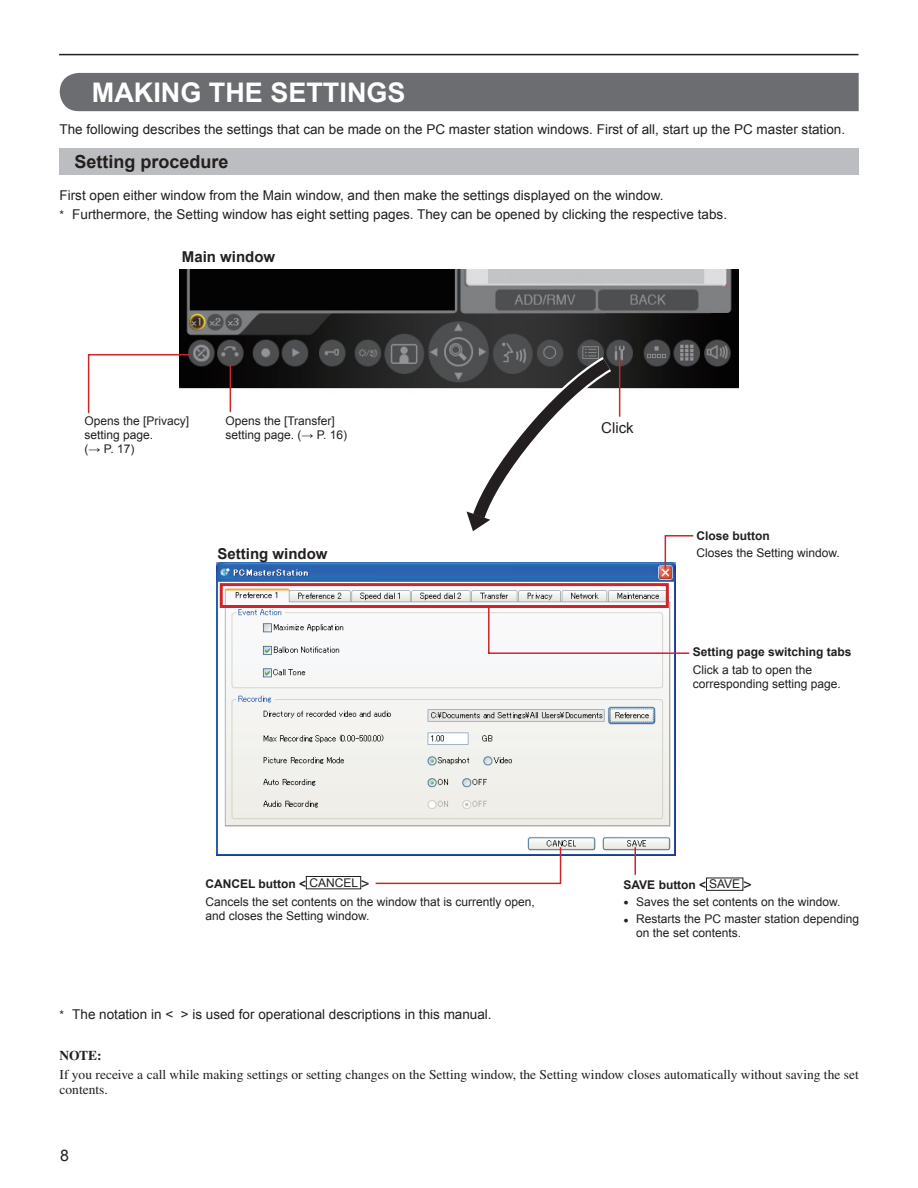
<style>
.page{position:relative;width:918px;height:1188px;background:#fff}
.page>*{position:absolute;margin:0;border:0;box-sizing:border-box;transform-origin:0 0}
.t1{font:700 27px "Arial";color:#fff}
.t2{font:700 18px "Arial";color:#231f20}
.t3{font:15.9px "Arial";color:#231f20}
.t4{font:700 15px "Arial";color:#231f20}
.t5{font:15px "Arial";color:#231f20}
.t6{font:13.5px/19.6px "Arial";color:#231f20}
.t7{font:13.5px/15px "Times";color:#231f20}
.t8{font:700 13.5px "Times";color:#231f20}
.t9{font:12px/14.2px "Arial";color:#231f20}
.t10{font:700 12px "Arial";color:#231f20}
.s1{font-size:12px}
.s2{font-weight:700}
.s3{font-size:15px}
.s4{font-weight:400}
.s5{font-weight:400;font-size:15px}
</style>
<div class="page">
<hr style="left:59px;top:54px;width:799px;height:1px;background:#231f20">
<div style="left:60px;top:73px;width:799px;height:38px;background:#6c6d70"></div>
<div style="left:60px;top:149px;width:799px;height:26px;background:#bcbdc0"></div>
<img style="left:180px;top:269px;width:559px;height:123px">
<svg style="left:458px;top:342px;width:171px;height:189px"></svg>
<img style="left:216px;top:563px;width:459px;height:293px">
<hr style="left:619px;top:359px;width:1px;height:58px;background:#d1232a">
<div style="left:306px;top:876px;width:55px;height:13px;border:1px solid #231f20"></div>
<div style="left:706px;top:878px;width:37px;height:13px;border:1px solid #231f20"></div>
<div style="left:220px;top:583px;width:449px;height:25px;border:3px solid #d1232a"></div>
<svg style="left:487px;top:606px;width:203px;height:49px"></svg>
<svg style="left:664px;top:535px;width:30px;height:35px"></svg>
<svg style="left:87px;top:353px;width:105px;height:61px"></svg>
<svg style="left:374px;top:846px;width:188px;height:39px"></svg>
<hr style="left:634px;top:847px;width:2px;height:28px;background:#d1232a">
<hr style="left:230px;top:365px;width:1px;height:47px;background:#d1232a">
<h1 class="t1" style="left:92px;top:77px;width:315px">MAKING THE SETTINGS</h1>
<p class="t6" style="left:60px;top:120px;width:787px">The following describes the settings that can be made on the PC master station windows. First of all, start up the PC master station.</p>
<h2 class="t2" style="left:74px;top:152px;width:156px">Setting procedure</h2>
<p class="t6" style="left:60px;top:185px;width:669px">First open either window from the Main window, and then make the settings displayed on the window.<br><span class="s1">*</span> Furthermore, the Setting window has eight setting pages. They can be opened by clicking the respective tabs.</p>
<p class="t4" style="left:182px;top:248px;width:95px">Main window</p>
<p class="t9" style="left:85px;top:413px;width:106px">Opens the [Privacy] setting page.<br>(→ P. 17)</p>
<p class="t9" style="left:225px;top:413px;width:123px">Opens the [Transfer] setting page. (→ P. 16)</p>
<p class="t4" style="left:218px;top:545px;width:112px">Setting window</p>
<p class="t5" style="left:601px;top:419px;width:34px">Click</p>
<p class="t10" style="left:697px;top:529px;width:75px">Close button</p>
<p class="t9" style="left:697px;top:546px;width:145px">Closes the Setting window.</p>
<p class="t10" style="left:693px;top:645px;width:160px">Setting page switching tabs</p>
<p class="t9" style="left:693px;top:662px;width:150px">Click a tab to open the corresponding setting page.</p>
<p class="t9" style="left:205px;top:874px;width:331px;line-height:18.1px"><span class="s2">CANCEL button &lt;</span> CANCEL <span class="s3">&gt;<br></span>Cancels the set contents on the window that is currently open,</p>
<p class="t9" style="left:205px;top:909px;width:166px">and closes the Setting window.</p>
<p class="t10" style="left:624px;top:878px;width:130px">SAVE button &lt; <span class="s4">SAVE</span> <span class="s5">&gt;</span></p>
<p class="t9" style="left:624px;top:894px;width:218px"><span class="s3">•</span> Saves the set contents on the window.</p>
<p class="t9" style="left:636px;top:913px;width:224px;line-height:13.5px;text-indent:-13px"><span class="s3">•</span> Restarts the PC master station depending on the set contents.</p>
<p class="t6" style="left:60px;top:1005px;width:434px"><span class="s1">*</span> The notation in &lt; &gt; is used for operational descriptions in this manual.</p>
<p class="t8" style="left:60px;top:1050px;width:44px">NOTE:</p>
<p class="t7" style="left:60px;top:1068px;width:801px">If you receive a call while making settings or setting changes on the Setting window, the Setting window closes automatically without saving the set contents.</p>
<p class="t3" style="left:60px;top:1147px;width:10px">8</p>
</div>
